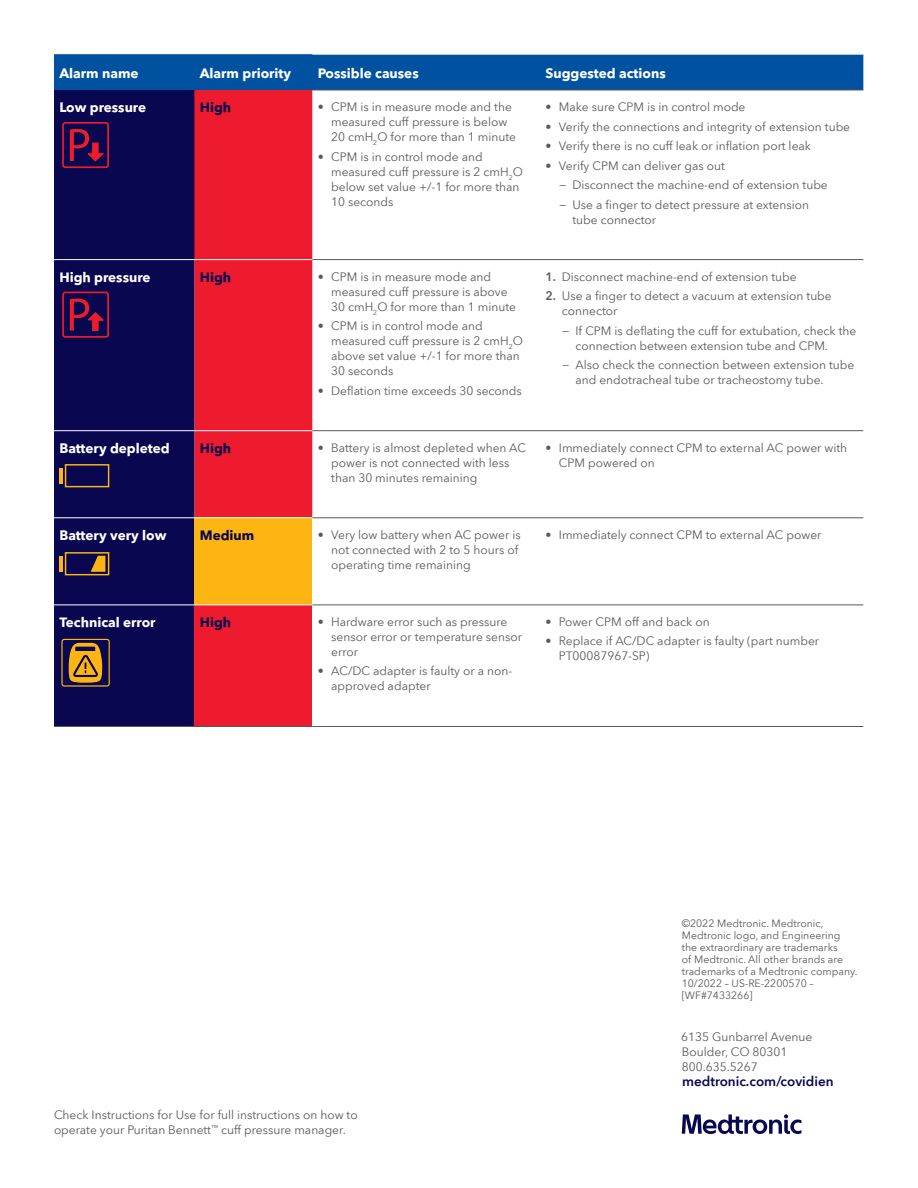
<style>
.page{position:relative;width:918px;height:1188px;background:#fff}
.page>*{position:absolute;margin:0;border:0;box-sizing:border-box;transform-origin:0 0}
.t1{font:700 13.5px "Avenir Next World";color:#fff}
.t2{font:700 13.5px "Avenir Next World";color:#080750}
.t3{font:600 13.5px "Avenir Next World";color:#080750}
.t4{font:12px/15px "Avenir Next World";color:#58595b}
.t5{font:10.5px/12px "Avenir Next World";color:#58595b}
.s1{font-weight:600}
</style>
<div class="page">
<div style="left:54px;top:54px;width:809px;height:36px;background:#0052a1"></div>
<div style="left:54px;top:90px;width:140px;height:170px;background:#080750"></div>
<div style="left:194px;top:90px;width:118px;height:428px;background:#ed1b2d"></div>
<div style="left:54px;top:260px;width:140px;height:466px;background:#080750"></div>
<div style="left:194px;top:518px;width:118px;height:87px;background:#fdb514"></div>
<div style="left:194px;top:605px;width:118px;height:121px;background:#ed1b2d"></div>
<hr style="left:312px;top:90px;width:228px;height:1px;background:#58595b">
<hr style="left:540px;top:90px;width:323px;height:1px;background:#58595b">
<hr style="left:312px;top:259px;width:228px;height:1px;background:#58595b">
<hr style="left:540px;top:259px;width:323px;height:1px;background:#58595b">
<hr style="left:312px;top:430px;width:228px;height:1px;background:#58595b">
<hr style="left:540px;top:430px;width:323px;height:1px;background:#58595b">
<hr style="left:312px;top:518px;width:228px;height:1px;background:#58595b">
<hr style="left:540px;top:518px;width:323px;height:1px;background:#58595b">
<hr style="left:312px;top:605px;width:228px;height:1px;background:#58595b">
<hr style="left:540px;top:605px;width:323px;height:1px;background:#58595b">
<hr style="left:312px;top:726px;width:228px;height:1px;background:#58595b">
<hr style="left:540px;top:726px;width:323px;height:1px;background:#58595b">
<hr style="left:312px;top:54px;width:228px;height:1px;background:#eeeeef">
<hr style="left:540px;top:54px;width:323px;height:1px;background:#eeeeef">
<hr style="left:54px;top:259px;width:140px;height:1px;background:#fff">
<hr style="left:54px;top:430px;width:140px;height:1px;background:#fff">
<hr style="left:54px;top:518px;width:140px;height:1px;background:#fff">
<hr style="left:54px;top:605px;width:140px;height:1px;background:#fff">
<hr style="left:194px;top:259px;width:118px;height:1px;background:#fff">
<hr style="left:194px;top:430px;width:118px;height:1px;background:#fff">
<hr style="left:194px;top:518px;width:118px;height:1px;background:#fff">
<hr style="left:194px;top:605px;width:118px;height:1px;background:#fff">
<hr style="left:54px;top:726px;width:140px;height:1px;background:#58595b">
<hr style="left:194px;top:726px;width:118px;height:1px;background:#58595b">
<div style="left:62px;top:122px;width:47px;height:46px;border:2px solid #ed1c2a;border-radius:2px"></div>
<svg style="left:70px;top:129px;width:34px;height:33px"></svg>
<div style="left:62px;top:292px;width:47px;height:46px;border:2px solid #ed1c2a;border-radius:2px"></div>
<svg style="left:70px;top:299px;width:34px;height:32px"></svg>
<div style="left:65px;top:464px;width:44px;height:23px;border:1px solid #fdb514"></div>
<hr style="left:59px;top:468px;width:3px;height:16px;background:#fdb514">
<div style="left:65px;top:552px;width:44px;height:23px;border:1px solid #fdb514"></div>
<svg style="left:90px;top:555px;width:16px;height:18px"></svg>
<hr style="left:59px;top:556px;width:3px;height:16px;background:#fdb514">
<svg style="left:68px;top:643px;width:34px;height:40px"></svg>
<div style="left:61px;top:639px;width:49px;height:48px;border:1px solid #fdb514;border-radius:2px"></div>
<svg style="left:682px;top:1114px;width:119px;height:20px"></svg>
<p class="t1" style="left:59px;top:66px;width:81px">Alarm name</p>
<p class="t1" style="left:200px;top:66px;width:93px">Alarm priority</p>
<p class="t1" style="left:318px;top:66px;width:103px">Possible causes</p>
<p class="t1" style="left:545px;top:66px;width:122px">Suggested actions</p>
<p class="t1" style="left:59px;top:100px;width:88px">Low pressure</p>
<p class="t2" style="left:200px;top:100px;width:33px">High</p>
<p class="t4" style="left:331px;top:100px;width:186px;text-indent:-14px">• CPM is in measure mode and the measured cuff pressure is below<br>20 cmH<sub>2</sub>O for more than 1 minute</p>
<p class="t4" style="left:331px;top:149px;width:193px;text-indent:-13px">• CPM is in control mode and measured cuff pressure is 2 cmH<sub>2</sub>O below set value +/-1 for more than<br>10 seconds</p>
<p class="t4" style="left:545px;top:100px;width:202px">• Make sure CPM is in control mode</p>
<p class="t4" style="left:545px;top:119px;width:306px">• Verify the connections and integrity of extension tube</p>
<p class="t4" style="left:545px;top:139px;width:267px">• Verify there is no cuff leak or inflation port leak</p>
<p class="t4" style="left:559px;top:156px;width:270px;line-height:19.5px;text-indent:-14px">• Verify CPM can deliver gas out<br>− Disconnect the machine-end of extension tube − Use a finger to detect pressure at extension</p>
<p class="t4" style="left:572px;top:212px;width:85px">tube connector</p>
<p class="t1" style="left:59px;top:269px;width:93px">High pressure</p>
<p class="t2" style="left:200px;top:269px;width:33px">High</p>
<p class="t4" style="left:331px;top:269px;width:186px;text-indent:-14px">• CPM is in measure mode and measured cuff pressure is above<br>30 cmH<sub>2</sub>O for more than 1 minute</p>
<p class="t4" style="left:331px;top:319px;width:193px;text-indent:-13px">• CPM is in control mode and measured cuff pressure is 2 cmH<sub>2</sub>O above set value +/-1 for more than<br>30 seconds</p>
<p class="t4" style="left:318px;top:383px;width:206px">• Deflation time exceeds 30 seconds</p>
<p class="t4" style="left:545px;top:269px;width:253px"><span class="s1">1.</span> Disconnect machine-end of extension tube</p>
<p class="t4" style="left:562px;top:289px;width:271px;text-indent:-16px"><span class="s1">2.</span> Use a finger to detect a vacuum at extension tube connector</p>
<p class="t4" style="left:575px;top:323px;width:282px;text-indent:-14px">− If CPM is deflating the cuff for extubation, check the connection between extension tube and CPM.</p>
<p class="t4" style="left:575px;top:358px;width:281px;text-indent:-14px">− Also check the connection between extension tube and endotracheal tube or tracheostomy tube.</p>
<p class="t1" style="left:59px;top:440px;width:112px">Battery depleted</p>
<p class="t2" style="left:200px;top:440px;width:33px">High</p>
<p class="t4" style="left:331px;top:440px;width:196px;text-indent:-14px">• Battery is almost depleted when AC power is not connected with less than 30 minutes remaining</p>
<p class="t4" style="left:559px;top:440px;width:290px;text-indent:-14px">• Immediately connect CPM to external AC power with<br>CPM powered on</p>
<p class="t1" style="left:59px;top:527px;width:109px">Battery very low</p>
<p class="t2" style="left:200px;top:527px;width:56px">Medium</p>
<p class="t4" style="left:331px;top:527px;width:191px;text-indent:-14px">• Very low battery when AC power is not connected with 2 to 5 hours of operating time remaining</p>
<p class="t4" style="left:545px;top:527px;width:278px">• Immediately connect CPM to external AC power</p>
<p class="t1" style="left:59px;top:615px;width:98px">Technical error</p>
<p class="t2" style="left:200px;top:615px;width:33px">High</p>
<p class="t4" style="left:331px;top:614px;width:192px;text-indent:-14px">• Hardware error such as pressure sensor error or temperature sensor error</p>
<p class="t4" style="left:331px;top:664px;width:183px;text-indent:-14px">• AC/DC adapter is faulty or a non&shy;approved adapter</p>
<p class="t4" style="left:545px;top:614px;width:166px">• Power CPM off and back on</p>
<p class="t4" style="left:559px;top:634px;width:262px;text-indent:-14px">• Replace if AC/DC adapter is faulty (part number<br>PT00087967-SP)</p>
<p class="t4" style="left:54px;top:1107px;width:305px">Check Instructions for Use for full instructions on how to operate your Puritan Bennett<sup>™</sup> cuff pressure manager.</p>
<p class="t5" style="left:682px;top:918px;width:177px">©2022 Medtronic. Medtronic,<br>Medtronic logo, and Engineering the extraordinary are trademarks<br>of Medtronic. All other brands are trademarks of a Medtronic company.<br>10/2022 – US-RE-2200570 – [WF#7433266]</p>
<p class="t4" style="left:681px;top:1030px;width:133px">6135 Gunbarrel Avenue<br>Boulder, CO 80301<br>800.635.5267</p>
<p class="t3" style="left:682px;top:1074px;width:153px">medtronic.com/covidien</p>
</div>
